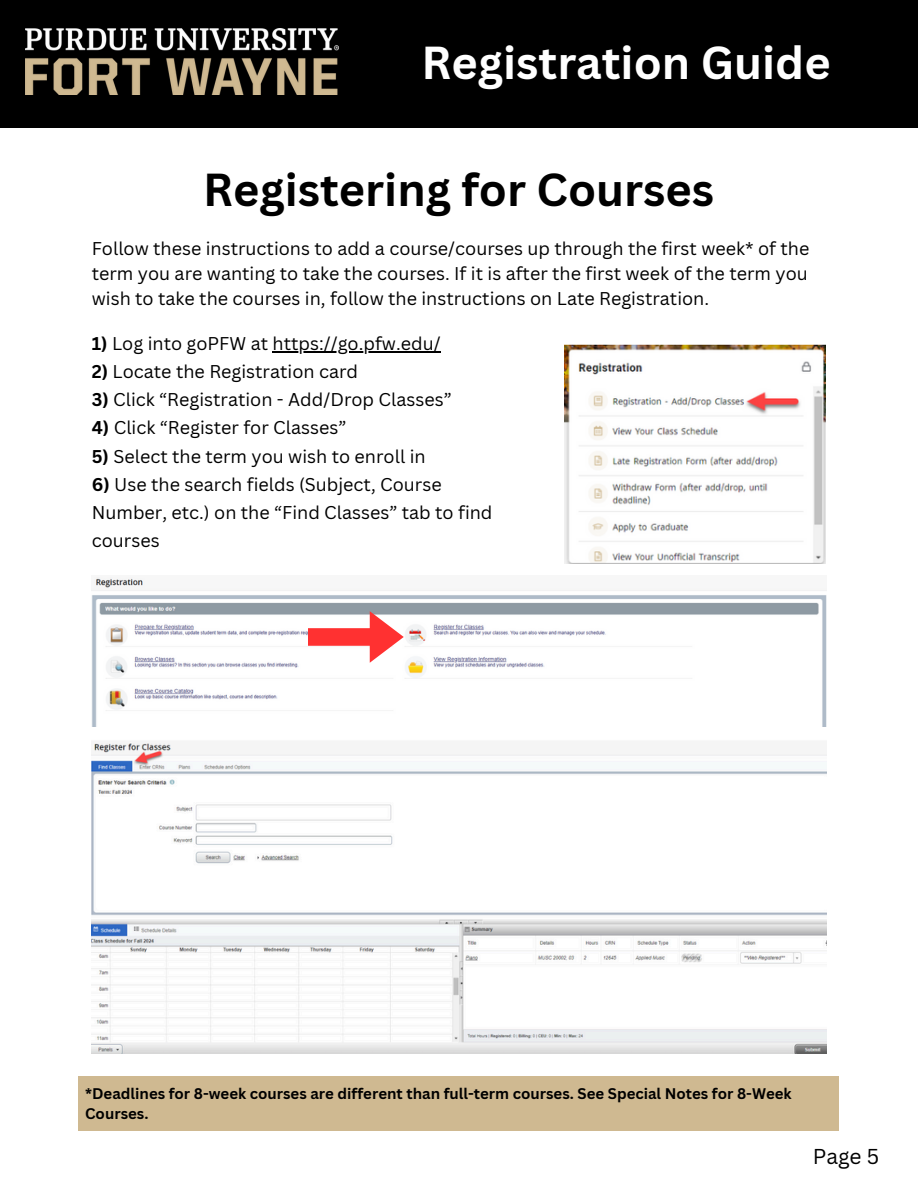
<style>
.page{position:relative;width:918px;height:1188px;background:#fff}
.page>*{position:absolute;margin:0;border:0;box-sizing:border-box;transform-origin:0 0}
.t1{font:700 45px "Canva Sans";color:#000}
.t2{font:700 45px "Canva Sans";color:#fff}
.t3{font:21px "Canva Sans";color:#000}
.t4{font:18px/24.8px "Canva Sans";color:#000;text-align:justify}
.t5{font:700 15px/20.2px "Canva Sans";color:#000}
.s1{font-weight:700}
</style>
<div class="page">
<img style="left:565px;top:344px;width:261px;height:219px">
<img style="left:92px;top:577px;width:734px;height:150px">
<svg style="left:308px;top:611px;width:96px;height:52px"></svg>
<img style="left:92px;top:741px;width:734px;height:312px">
<hr style="left:273px;top:351px;width:168px;height:1px;background:#000">
<div style="left:79px;top:1076px;width:760px;height:54px;background:#cfb991"></div>
<div style="left:0;top:0;width:918px;height:127px;background:#000"></div>
<img style="left:25px;top:29px;width:314px;height:65px">
<p class="t2" style="left:422px;top:31px;width:411px">Registration Guide</p>
<h1 class="t1" style="left:203px;top:158px;width:512px">Registering for Courses</h1>
<h1 class="t4" style="left:92px;top:236px;width:719px">Follow these instructions to add a course/courses up through the first week* of the term you are wanting to take the courses. If it is after the first week of the term you wish to take the courses in, follow the instructions on Late Registration.</h1>
<h3 class="t4" style="left:92px;top:331px;width:350px"><span class="s1">1)</span> Log into goPFW at https://go.pfw.edu/</h3>
<h3 class="t4" style="left:92px;top:359px;width:268px"><span class="s1">2)</span> Locate the Registration card</h3>
<h3 class="t4" style="left:92px;top:387px;width:361px"><span class="s1">3)</span> Click “Registration - Add/Drop Classes”</h3>
<h3 class="t4" style="left:92px;top:415px;width:256px"><span class="s1">4)</span> Click “Register for Classes”</h3>
<h3 class="t4" style="left:92px;top:443px;width:335px"><span class="s1">5)</span> Select the term you wish to enroll in</h3>
<h3 class="t4" style="left:92px;top:470px;width:402px;line-height:28.2px;text-align:left"><span class="s1">6)</span> Use the search fields (Subject, Course<br>Number, etc.) on the “Find Classes” tab to find courses</h3>
<p class="t5" style="left:85px;top:1083px;width:708px">*Deadlines for 8-week courses are different than full-term courses. See Special Notes for 8-Week<br>Courses.</p>
<p class="t3" style="left:813px;top:1141px;width:68px">Page 5</p>
</div>
